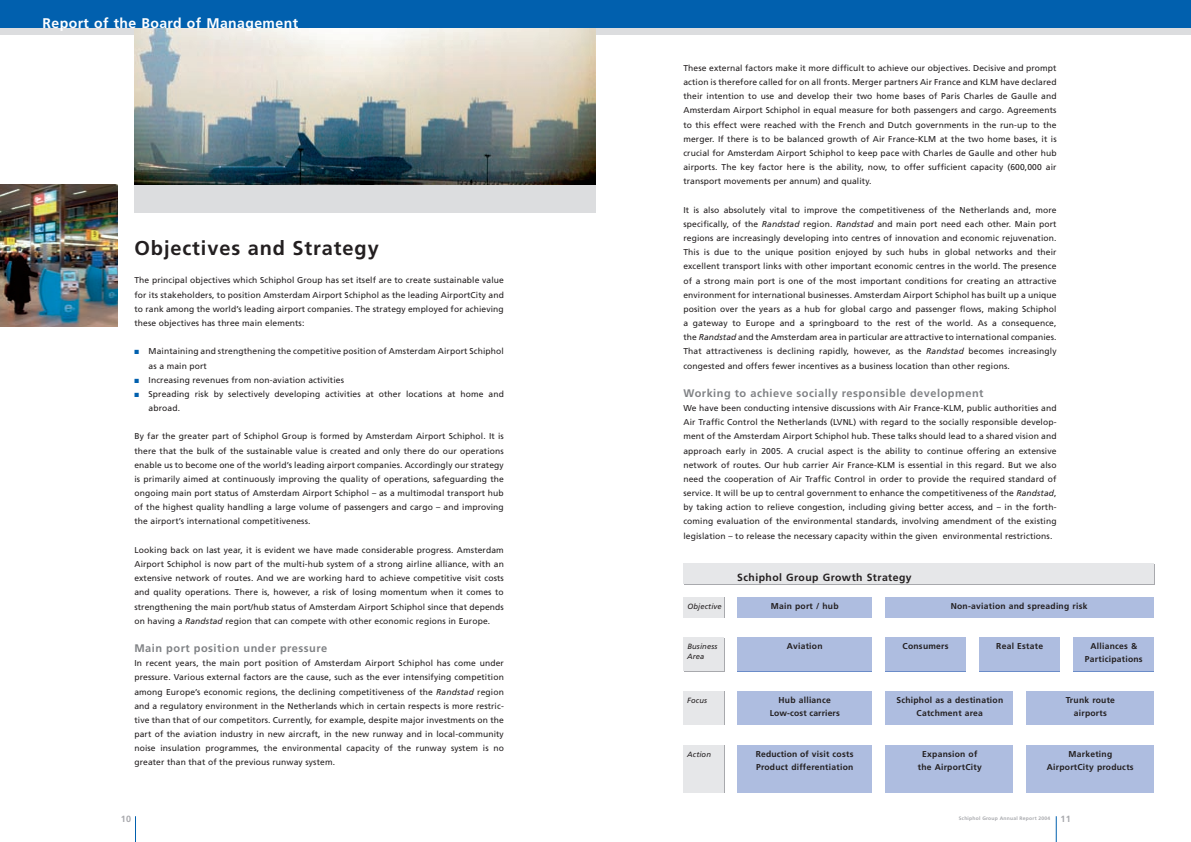
<style>
.page{position:relative;width:1191px;height:842px;background:#fff}
.page>*{position:absolute;margin:0;border:0;box-sizing:border-box;transform-origin:0 0}
.t1{font:700 20px "Frutiger";letter-spacing:.045em;color:#231f20}
.t2{font:700 14px "Frutiger";letter-spacing:.03em;color:#fff}
.t3{font:700 11px "Frutiger";letter-spacing:.045em;color:#808285}
.t4{font:700 10.4px "Frutiger";letter-spacing:.045em;color:#231f20}
.t5{font:700 9px "Frutiger";color:#a8a9ad}
.t6{font:8.5px/14.2px "Frutiger";letter-spacing:.015em;color:#231f20;text-align:justify}
.t7{font:700 8.5px "Frutiger";letter-spacing:.03em;color:#231f20}
.t8{font:italic 7.6px "Frutiger";letter-spacing:.015em;color:#231f20}
.t9{font:700 5px "Frutiger";letter-spacing:.045em;color:#a8a9ad}
.s1{color:#0160ae}
.s2{font-style:italic}
.s3{font-size:9px}
</style>
<div class="page">
<div style="left:595px;top:0;width:596px;height:35px;background:#dcdddf"></div>
<div style="left:595px;top:0;width:596px;height:28px;background:#0160ae"></div>
<svg style="left:1055px;top:816px;width:1px;height:26px"></svg>
<div style="left:0;top:0;width:595px;height:35px;background:#dcdddf"></div>
<svg style="left:135px;top:816px;width:1px;height:26px"></svg>
<div style="left:134px;top:184px;width:461px;height:29px;background:#dcdddf"></div>
<img style="left:134px;top:28px;width:461px;height:156px">
<img style="left:0;top:184px;width:117px;height:142px">
<div style="left:0;top:0;width:595px;height:28px;background:#0160ae"></div>
<div style="left:737px;top:597px;width:135px;height:21px;background:#aebde0"></div>
<div style="left:885px;top:597px;width:269px;height:21px;background:#aebde0"></div>
<div style="left:684px;top:597px;width:40px;height:21px;background:#e6e7e9"></div>
<div style="left:684px;top:638px;width:40px;height:33px;background:#e6e7e9"></div>
<div style="left:683px;top:597px;width:40px;height:20px;background:#e6e7e9"></div>
<div style="left:683px;top:637px;width:40px;height:34px;background:#e6e7e9"></div>
<div style="left:737px;top:637px;width:134px;height:34px;background:#aebde0"></div>
<div style="left:885px;top:637px;width:80px;height:34px;background:#aebde0"></div>
<div style="left:979px;top:637px;width:80px;height:34px;background:#aebde0"></div>
<div style="left:1073px;top:637px;width:80px;height:34px;background:#aebde0"></div>
<div style="left:885px;top:745px;width:128px;height:48px;background:#aebde0"></div>
<div style="left:1026px;top:745px;width:128px;height:48px;background:#aebde0"></div>
<div style="left:737px;top:745px;width:135px;height:48px;background:#aebde0"></div>
<div style="left:684px;top:692px;width:40px;height:33px;background:#e6e7e9"></div>
<div style="left:684px;top:745px;width:40px;height:48px;background:#e6e7e9"></div>
<div style="left:683px;top:691px;width:40px;height:34px;background:#e6e7e9"></div>
<div style="left:683px;top:745px;width:40px;height:47px;background:#e6e7e9"></div>
<div style="left:737px;top:691px;width:134px;height:34px;background:#aebde0"></div>
<div style="left:885px;top:691px;width:127px;height:34px;background:#aebde0"></div>
<div style="left:1026px;top:691px;width:127px;height:34px;background:#aebde0"></div>
<div style="left:683px;top:563px;width:470px;height:21px;background:#e6e7e9"></div>
<h2 class="t2" style="left:43px;top:15px;width:257px">Report of the Board of Management</h2>
<h1 class="t1" style="left:134px;top:236px;width:246px">Objectives and Strategy</h1>
<p class="t6" style="left:134px;top:273px;width:371px">The principal objectives which Schiphol Group has set itself are to create sustainable value for its stakeholders, to position Amsterdam Airport Schiphol as the leading AirportCity and to rank among the world’s leading airport companies. The strategy employed for achieving these objectives has three main elements:</p>
<p class="t6" style="left:149px;top:344px;width:357px;text-indent:-14px"><span class="s1">■</span> Maintaining and strengthening the competitive position of Amsterdam Airport Schiphol as a main port</p>
<p class="t6" style="left:134px;top:373px;width:211px"><span class="s1">■</span> Increasing revenues from non-aviation activities</p>
<p class="t6" style="left:149px;top:387px;width:357px;text-indent:-14px"><span class="s1">■</span> Spreading risk by selectively developing activities at other locations at home and abroad.</p>
<p class="t6" style="left:134px;top:429px;width:371px">By far the greater part of Schiphol Group is formed by Amsterdam Airport Schiphol. It is there that the bulk of the sustainable value is created and only there do our operations enable us to become one of the world’s leading airport companies. Accordingly our strategy is primarily aimed at continuously improving the quality of operations, safeguarding the ongoing main port status of Amsterdam Airport Schiphol – as a multimodal transport hub of the highest quality handling a large volume of passengers and cargo – and improving the airport’s international competitiveness.</p>
<p class="t6" style="left:134px;top:543px;width:371px">Looking back on last year, it is evident we have made considerable progress. Amsterdam Airport Schiphol is now part of the multi-hub system of a strong airline alliance, with an extensive network of routes. And we are working hard to achieve competitive visit costs and quality operations. There is, however, a risk of losing momentum when it comes to strengthening the main port/hub status of Amsterdam Airport Schiphol since that depends on having a <span class="s2">Randstad</span> region that can compete with other economic regions in Europe.</p>
<p class="t3" style="left:134px;top:642px;width:194px">Main port position under pressure</p>
<p class="t6" style="left:134px;top:656px;width:371px">In recent years, the main port position of Amsterdam Airport Schiphol has come under pressure. Various external factors are the cause, such as the ever intensifying competition among Europe’s economic regions, the declining competitiveness of the <span class="s2">Randstad</span> region and a regulatory environment in the Netherlands which in certain respects is more restric&shy;tive than that of our competitors. Currently, for example, despite major investments on the part of the aviation industry in new aircraft, in the new runway and in local-community noise insulation programmes, the environmental capacity of the runway system is no greater than that of the previous runway system.</p>
<p class="t6" style="left:683px;top:61px;width:375px">These external factors make it more difficult to achieve our objectives. Decisive and prompt action is therefore called for on all fronts. Merger partners Air France and KLM have declared their intention to use and develop their two home bases of Paris Charles de Gaulle and Amsterdam Airport Schiphol in equal measure for both passengers and cargo. Agreements to this effect were reached with the French and Dutch governments in the run-up to the merger. If there is to be balanced growth of Air France-KLM at the two home bases, it is crucial for Amsterdam Airport Schiphol to keep pace with Charles de Gaulle and other hub airports. The key factor here is the ability, now, to offer sufficient capacity (600,000 air transport movements per annum) and quality.</p>
<p class="t6" style="left:683px;top:203px;width:375px">It is also absolutely vital to improve the competitiveness of the Netherlands and, more specifically, of the <span class="s2">Randstad</span> region. <span class="s2">Randstad</span> and main port need each other. Main port regions are increasingly developing into centres of innovation and economic rejuvenation.<br>This is due to the unique position enjoyed by such hubs in global networks and their excellent transport links with other important economic centres in the world. The presence of a strong main port is one of the most important conditions for creating an attractive environment for international businesses. Amsterdam Airport Schiphol has built up a unique position over the years as a hub for global cargo and passenger flows, making Schiphol a gateway to Europe and a springboard to the rest of the world. As a consequence, the <span class="s2">Randstad</span> and the Amsterdam area in particular are attractive to international companies.<br>That attractiveness is declining rapidly, however, as the <span class="s2">Randstad</span> becomes increasingly congested and offers fewer incentives as a business location than other regions.</p>
<p class="t3" style="left:683px;top:387px;width:302px">Working to achieve socially responsible development</p>
<p class="t6" style="left:683px;top:401px;width:375px">We have been conducting intensive discussions with Air France-KLM, public authorities and Air Traffic Control the Netherlands (LVNL) with regard to the socially responsible develop&shy;ment of the Amsterdam Airport Schiphol hub. These talks should lead to a shared vision and approach early in 2005. A crucial aspect is the ability to continue offering an extensive network of routes. Our hub carrier Air France-KLM is essential in this regard. But we also need the cooperation of Air Traffic Control in order to provide the required standard of service. It will be up to central government to enhance the competitiveness of the <span class="s2">Randstad</span>, by taking action to relieve congestion, including giving better access, and – in the forth&shy;coming evaluation of the environmental standards, involving amendment of the existing legislation – to release the necessary capacity within the given environmental restrictions.</p>
<p class="t4" style="left:737px;top:571px;width:176px">Schiphol Group Growth Strategy</p>
<p class="t8" style="left:687px;top:602px;width:36px">Objective</p>
<p class="t7" style="left:771px;top:601px;width:69px">Main port / hub</p>
<p class="t7" style="left:950px;top:601px;width:138px">Non-aviation and spreading risk</p>
<p class="t8" style="left:687px;top:642px;width:31px">Business</p>
<p class="t7" style="left:787px;top:641px;width:37px">Aviation</p>
<p class="t7" style="left:902px;top:641px;width:48px">Consumers</p>
<p class="t7" style="left:996px;top:641px;width:48px">Real Estate</p>
<p class="t7" style="left:1090px;top:641px;width:48px">Alliances &amp;</p>
<p class="t8" style="left:687px;top:652px;width:19px">Area</p>
<p class="t7" style="left:1085px;top:654px;width:59px">Participations</p>
<p class="t8" style="left:687px;top:696px;width:21px">Focus</p>
<p class="t7" style="left:778px;top:695px;width:54px">Hub alliance</p>
<p class="t7" style="left:896px;top:695px;width:108px">Schiphol as a destination</p>
<p class="t7" style="left:1065px;top:695px;width:51px">Trunk route</p>
<p class="t7" style="left:769px;top:708px;width:72px">Low-cost carriers</p>
<p class="t7" style="left:916px;top:708px;width:68px">Catchment area</p>
<p class="t7" style="left:1073px;top:708px;width:35px">airports</p>
<p class="t8" style="left:687px;top:749px;width:25px">Action</p>
<p class="t7" style="left:756px;top:748px;width:99px">Reduction of visit costs</p>
<p class="t7" style="left:922px;top:748px;width:57px">Expansion of</p>
<p class="t7" style="left:1068px;top:748px;width:45px">Marketing</p>
<p class="t7" style="left:756px;top:762px;width:99px">Product differentiation</p>
<p class="t7" style="left:917px;top:762px;width:65px">the AirportCity</p>
<p class="t7" style="left:1046px;top:762px;width:88px">AirportCity products</p>
<p class="t5" style="left:121px;top:814px;width:12px">10</p>
<p class="t9" style="left:959px;top:815px;width:114px">Schiphol Group Annual Report 2004 <span class="s3">11</span></p>
</div>
